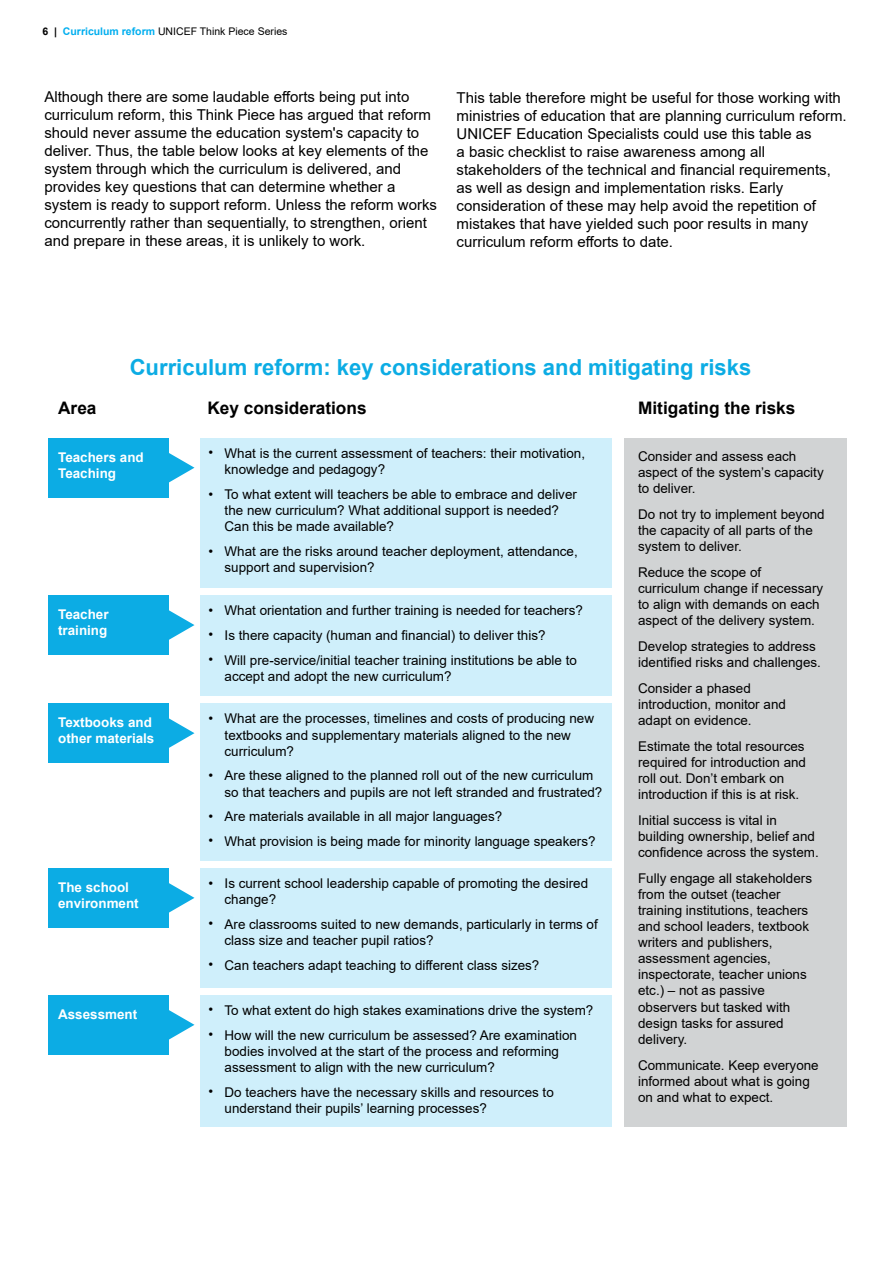
<style>
.page{position:relative;width:893px;height:1263px;background:#fff}
.page>*{position:absolute;margin:0;border:0;box-sizing:border-box;transform-origin:0 0}
.t1{font:700 22.05px "Arial";color:#0cace4}
.t2{font:700 17.25px "Arial";color:#000}
.t3{font:15px/18px "Arial";color:#000}
.t4{font:13.5px/16px "Arial";color:#000}
.t5{font:700 13.5px/16px "Arial";color:#fff}
.t6{font:10.5px "Arial";color:#000}
.s1{font-weight:700}
.s2{font-weight:700;color:#00aeef}
</style>
<div class="page">
<div style="left:48px;top:438px;width:121px;height:59px;background:#0cace4"></div>
<div style="left:201px;top:438px;width:411px;height:150px;background:#cfeffb"></div>
<svg style="left:169px;top:453px;width:25px;height:30px"></svg>
<div style="left:48px;top:595px;width:121px;height:60px;background:#0cace4"></div>
<div style="left:201px;top:595px;width:411px;height:101px;background:#cfeffb"></div>
<svg style="left:169px;top:610px;width:25px;height:30px"></svg>
<div style="left:48px;top:703px;width:121px;height:60px;background:#0cace4"></div>
<div style="left:624px;top:438px;width:223px;height:688px;background:#d1d3d4"></div>
<div style="left:201px;top:703px;width:411px;height:157px;background:#cfeffb"></div>
<svg style="left:169px;top:718px;width:25px;height:30px"></svg>
<div style="left:48px;top:868px;width:121px;height:59px;background:#0cace4"></div>
<div style="left:201px;top:868px;width:411px;height:119px;background:#cfeffb"></div>
<svg style="left:169px;top:883px;width:25px;height:30px"></svg>
<div style="left:48px;top:995px;width:121px;height:59px;background:#0cace4"></div>
<div style="left:201px;top:995px;width:411px;height:131px;background:#cfeffb"></div>
<svg style="left:169px;top:1010px;width:25px;height:30px"></svg>
<p class="t6" style="left:43px;top:24px;width:246px"><span class="s1">6 |</span> <span class="s2">Curriculum reform</span> UNICEF Think Piece Series</p>
<p class="t3" style="left:44px;top:88px;width:394px">Although there are some laudable efforts being put into curriculum reform, this Think Piece has argued that reform should never assume the education system's capacity to deliver. Thus, the table below looks at key elements of the system through which the curriculum is delivered, and provides key questions that can determine whether a system is ready to support reform. Unless the reform works concurrently rather than sequentially, to strengthen, orient and prepare in these areas, it is unlikely to work.</p>
<p class="t3" style="left:457px;top:89px;width:392px">This table therefore might be useful for those working with ministries of education that are planning curriculum reform.<br>UNICEF Education Specialists could use this table as<br>a basic checklist to raise awareness among all stakeholders of the technical and financial requirements, as well as design and implementation risks. Early consideration of these may help avoid the repetition of mistakes that have yielded such poor results in many curriculum reform efforts to date.</p>
<h1 class="t1" style="left:130px;top:351px;width:623px">Curriculum reform: key considerations and mitigating risks</h1>
<p class="t2" style="left:58px;top:396px;width:40px">Area</p>
<p class="t2" style="left:207px;top:396px;width:161px">Key considerations</p>
<p class="t2" style="left:638px;top:396px;width:159px">Mitigating the risks</p>
<p class="t5" style="left:58px;top:449px;width:87px">Teachers and<br>Teaching</p>
<p class="t4" style="left:225px;top:445px;width:362px">What is the current assessment of teachers: their motivation, knowledge and pedagogy?</p>
<p class="t4" style="left:225px;top:486px;width:354px">To what extent will teachers be able to embrace and deliver the new curriculum? What additional support is needed?<br>Can this be made available?</p>
<p class="t4" style="left:225px;top:543px;width:355px">What are the risks around teacher deployment, attendance, support and supervision?</p>
<p class="t4" style="left:209px;top:444px;width:6px">•</p>
<p class="t4" style="left:209px;top:486px;width:6px">•</p>
<p class="t4" style="left:638px;top:448px;width:187px">Consider and assess each aspect of the system’s capacity to deliver.</p>
<p class="t4" style="left:638px;top:506px;width:188px">Do not try to implement beyond the capacity of all parts of the system to deliver.</p>
<p class="t4" style="left:638px;top:564px;width:187px">Reduce the scope of curriculum change if necessary to align with demands on each aspect of the delivery system.</p>
<p class="t4" style="left:638px;top:638px;width:184px">Develop strategies to address identified risks and challenges.</p>
<p class="t4" style="left:638px;top:680px;width:149px">Consider a phased introduction, monitor and adapt on evidence.</p>
<p class="t4" style="left:638px;top:738px;width:169px">Estimate the total resources required for introduction and roll out. Don’t embark on introduction if this is at risk.</p>
<p class="t4" style="left:638px;top:812px;width:182px">Initial success is vital in building ownership, belief and confidence across the system.</p>
<p class="t4" style="left:638px;top:870px;width:175px">Fully engage all stakeholders from the outset (teacher training institutions, teachers and school leaders, textbook writers and publishers, assessment agencies, inspectorate, teacher unions etc.) – not as passive observers but tasked with design tasks for assured delivery.</p>
<p class="t4" style="left:638px;top:1057px;width:182px">Communicate. Keep everyone informed about what is going on and what to expect.</p>
<p class="t4" style="left:209px;top:543px;width:6px">•</p>
<p class="t5" style="left:58px;top:606px;width:52px">Teacher training</p>
<p class="t4" style="left:225px;top:598px;width:360px;line-height:24.8px">What orientation and further training is needed for teachers?<br>Is there capacity (human and financial) to deliver this?<br>Will pre-service/initial teacher training institutions be able to</p>
<p class="t4" style="left:225px;top:668px;width:228px">accept and adopt the new curriculum?</p>
<p class="t4" style="left:209px;top:597px;width:6px;line-height:24.8px;text-align:justify">• • •</p>
<p class="t5" style="left:58px;top:714px;width:98px">Textbooks and other materials</p>
<p class="t4" style="left:225px;top:710px;width:371px">What are the processes, timelines and costs of producing new textbooks and supplementary materials aligned to the new curriculum?</p>
<p class="t4" style="left:225px;top:767px;width:379px">Are these aligned to the planned roll out of the new curriculum so that teachers and pupils are not left stranded and frustrated?</p>
<p class="t4" style="left:225px;top:804px;width:372px;line-height:24.8px">Are materials available in all major languages?<br>What provision is being made for minority language speakers?</p>
<p class="t4" style="left:209px;top:710px;width:6px">•</p>
<p class="t4" style="left:209px;top:767px;width:6px">•</p>
<p class="t4" style="left:209px;top:803px;width:6px;line-height:24.8px">• •</p>
<p class="t5" style="left:58px;top:879px;width:82px">The school environment</p>
<p class="t4" style="left:225px;top:875px;width:365px">Is current school leadership capable of promoting the desired change?</p>
<p class="t4" style="left:225px;top:916px;width:375px">Are classrooms suited to new demands, particularly in terms of class size and teacher pupil ratios?</p>
<p class="t4" style="left:225px;top:957px;width:316px">Can teachers adapt teaching to different class sizes?</p>
<p class="t4" style="left:209px;top:875px;width:6px">•</p>
<p class="t4" style="left:209px;top:915px;width:6px">•</p>
<p class="t4" style="left:209px;top:956px;width:6px">•</p>
<p class="t5" style="left:58px;top:1006px;width:81px">Assessment</p>
<p class="t4" style="left:225px;top:998px;width:370px;line-height:24.8px">To what extent do high stakes examinations drive the system?<br>How will the new curriculum be assessed? Are examination</p>
<p class="t4" style="left:225px;top:1043px;width:336px">bodies involved at the start of the process and reforming assessment to align with the new curriculum?</p>
<p class="t4" style="left:225px;top:1084px;width:331px">Do teachers have the necessary skills and resources to understand their pupils’ learning processes?</p>
<p class="t4" style="left:209px;top:997px;width:6px;line-height:24.8px">• •</p>
<p class="t4" style="left:209px;top:1083px;width:6px">•</p>
</div>
